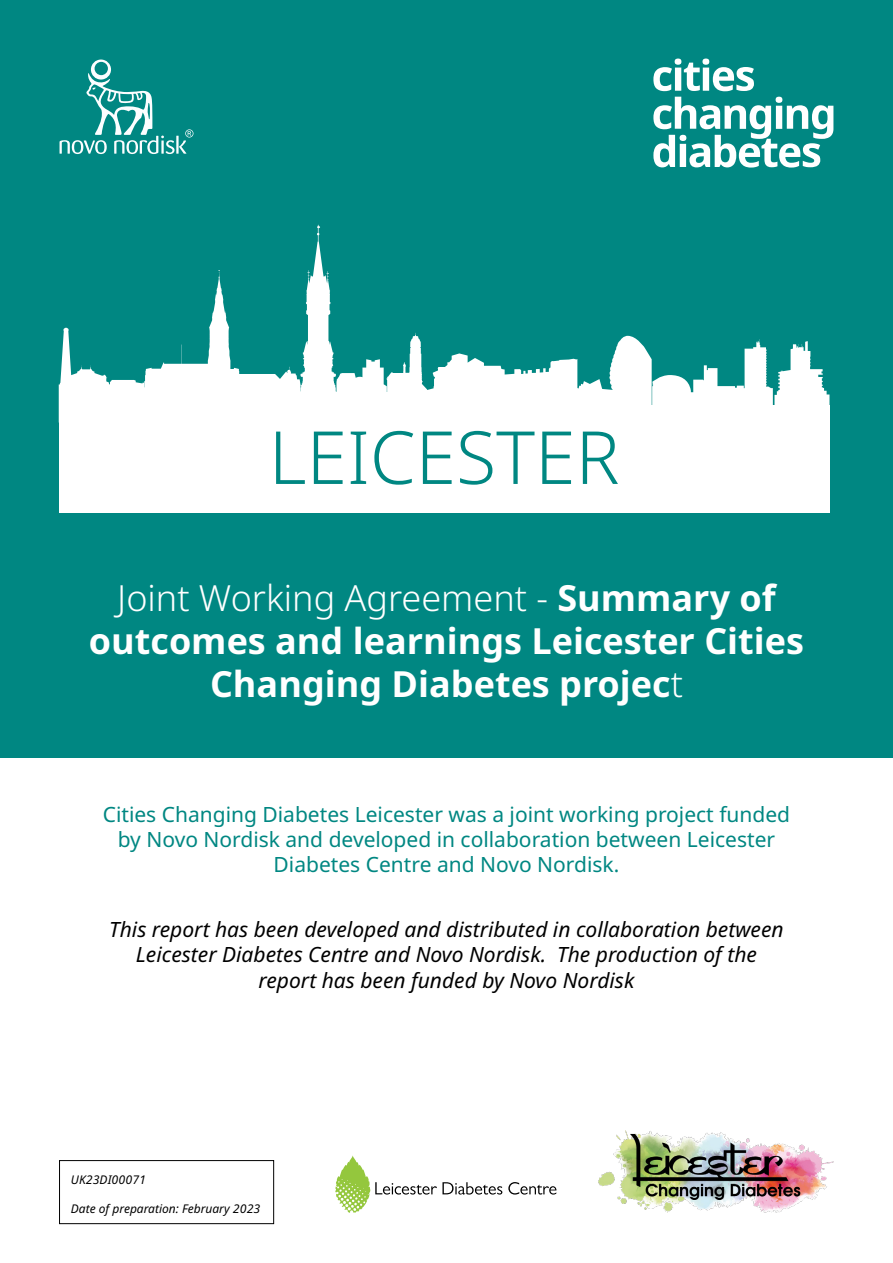
<style>
.page{position:relative;width:893px;height:1263px;background:#fff}
.page>*{position:absolute;margin:0;border:0;box-sizing:border-box;transform-origin:0 0}
.t1{font:300 73.35px "Apis";color:#008782}
.t2{font:700 36px/43.2px "Apis";color:#fff;text-align:center}
.t3{font:italic 21px/25.2px "Apis";color:#000;text-align:center}
.t4{font:21px/25.2px "Apis";color:#008782;text-align:center}
.t5{font:italic 12px "Apis";color:#000}
.s1{font-weight:300}
</style>
<div class="page">
<div style="left:0;top:0;width:893px;height:513px;background:#008782"></div>
<div style="left:59px;top:406px;width:770px;height:107px;background:#fff"></div>
<svg style="left:59px;top:225px;width:770px;height:181px"></svg>
<div style="left:0;top:513px;width:893px;height:244px;background:#008782"></div>
<svg style="left:653px;top:59px;width:180px;height:109px"></svg>
<svg style="left:335px;top:1155px;width:167px;height:58px"></svg>
<svg style="left:508px;top:1182px;width:48px;height:12px"></svg>
<img style="left:598px;top:1130px;width:235px;height:83px">
<div style="left:59px;top:1160px;width:215px;height:64px;border:1px solid #000"></div>
<svg style="left:60px;top:60px;width:133px;height:94px"></svg>
<h1 class="t1" style="left:269px;top:406px;width:352px">LEICESTER</h1>
<h2 class="t2" style="left:89px;top:577px;width:716px"><span class="s1">Joint Working Agreement -</span> Summary of outcomes and learnings Leicester Cities<br>Changing Diabetes projec<span class="s1">t</span></h2>
<p class="t4" style="left:103px;top:802px;width:689px">Cities Changing Diabetes Leicester was a joint working project funded by Novo Nordisk and developed in collaboration between Leicester<br>Diabetes Centre and Novo Nordisk.</p>
<p class="t3" style="left:109px;top:917px;width:676px">This report has been developed and distributed in collaboration between<br>Leicester Diabetes Centre and Novo Nordisk. The production of the report has been funded by Novo Nordisk</p>
<p class="t5" style="left:71px;top:1171px;width:77px">UK23DI00071</p>
<p class="t5" style="left:71px;top:1199px;width:191px">Date of preparation: February 2023</p>
</div>
